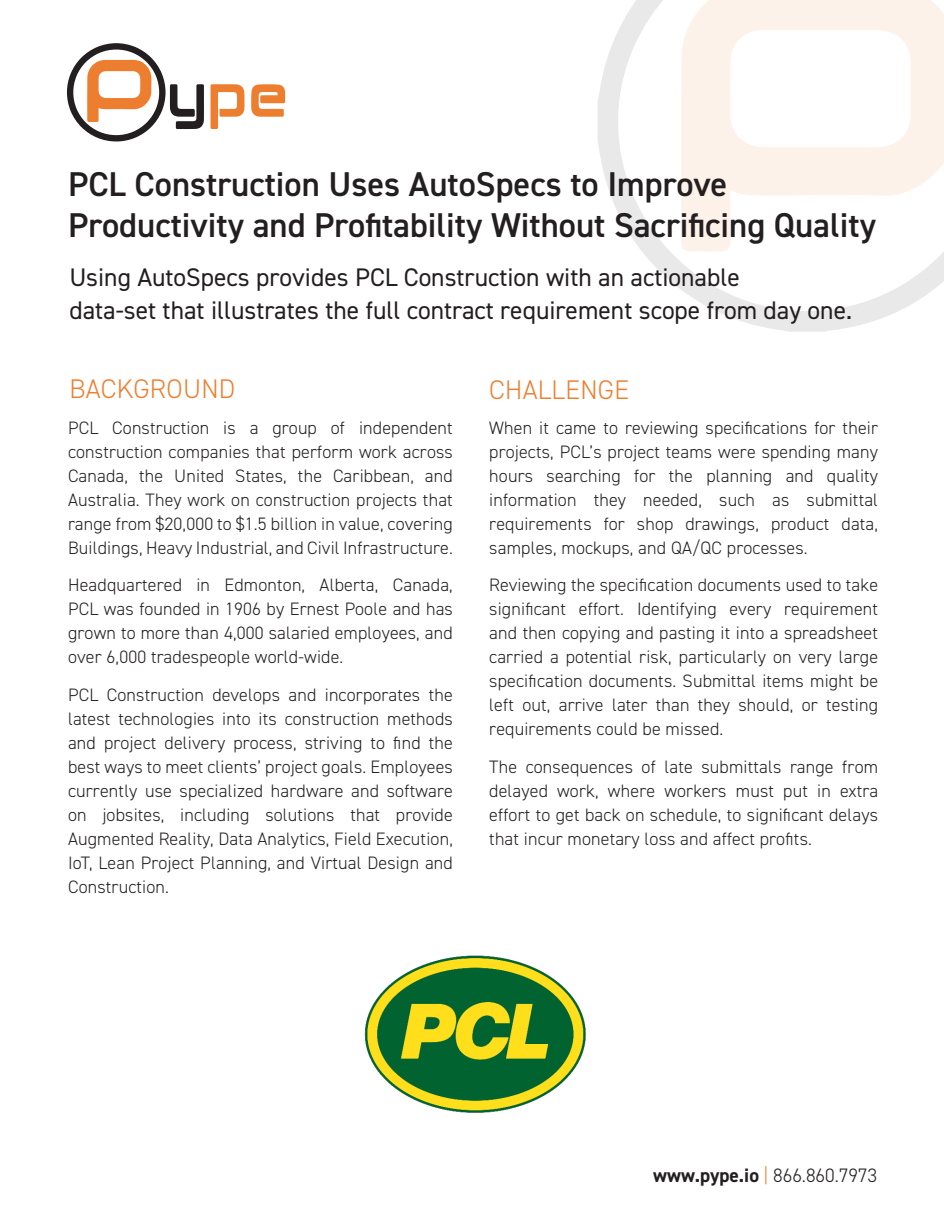
<style>
.page{position:relative;width:944px;height:1214px;background:#fff}
.page>*{position:absolute;margin:0;border:0;box-sizing:border-box;transform-origin:0 0}
.Main_heading{font:600 34.5px/41.4px "DIN2014";color:#231f20}
.Heading1{font:300 27px "DIN2014";letter-spacing:.01em;color:#ee7e2f}
.Main_heading-2{font:25.5px "DIN2014";color:#231f20}
.t1{font:300 19.5px "DIN2014";color:#231f20}
.Body_text{font:300 18px/24px "DIN2014";letter-spacing:.01em;color:#231f20;text-align:justify}
.s1{font-weight:700}
.s2{color:#ee7e2f}
</style>
<div class="page">
<svg style="left:598px;top:0;width:346px;height:332px"></svg>
<svg style="left:681px;top:0;width:263px;height:251px"></svg>
<svg style="left:211px;top:84px;width:34px;height:45px"></svg>
<svg style="left:251px;top:84px;width:34px;height:33px"></svg>
<svg style="left:67px;top:43px;width:137px;height:98px"></svg>
<img style="left:364px;top:955px;width:222px;height:158px">
<p class="Main_heading" style="left:68px;top:163px;width:809px">PCL Construction Uses AutoSpecs to Improve<br>Productivity and Profitability Without Sacrificing Quality</p>
<p class="Main_heading-2" style="left:69px;top:261px;width:672px">Using AutoSpecs provides PCL Construction with an actionable</p>
<p class="Main_heading-2" style="left:69px;top:294px;width:784px">data-set that illustrates the full contract requirement scope from day one.</p>
<p class="Heading1" style="left:69px;top:373px;width:167px">BACKGROUND</p>
<p class="Body_text" style="left:68px;top:416px;width:386px">PCL Construction is a group of independent construction companies that perform work across Canada, the United States, the Caribbean, and Australia. They work on construction projects that range from $20,000 to $1.5 billion in value, covering Buildings, Heavy Industrial, and Civil Infrastructure.</p>
<p class="Body_text" style="left:68px;top:573px;width:386px">Headquartered in Edmonton, Alberta, Canada, PCL was founded in 1906 by Ernest Poole and has grown to more than 4,000 salaried employees, and over 6,000 tradespeople world-wide.</p>
<p class="Body_text" style="left:68px;top:683px;width:386px">PCL Construction develops and incorporates the latest technologies into its construction methods and project delivery process, striving to find the best ways to meet clients’ project goals. Employees currently use specialized hardware and software on jobsites, including solutions that provide Augmented Reality, Data Analytics, Field Execution, IoT, Lean Project Planning, and Virtual Design and Construction.</p>
<p class="Heading1" style="left:489px;top:373px;width:141px">CHALLENGE</p>
<p class="Body_text" style="left:489px;top:416px;width:390px">When it came to reviewing specifications for their projects, PCL’s project teams were spending many hours searching for the planning and quality information they needed, such as submittal requirements for shop drawings, product data, samples, mockups, and QA/QC processes.</p>
<p class="Body_text" style="left:489px;top:573px;width:390px">Reviewing the specification documents used to take significant effort. Identifying every requirement and then copying and pasting it into a spreadsheet carried a potential risk, particularly on very large specification documents. Submittal items might be left out, arrive later than they should, or testing requirements could be missed.</p>
<p class="Body_text" style="left:489px;top:755px;width:390px">The consequences of late submittals range from delayed work, where workers must put in extra effort to get back on schedule, to significant delays that incur monetary loss and affect profits.</p>
<p class="t1" style="left:653px;top:1163px;width:225px"><span class="s1">www.pype.io</span> <span class="s2">|</span> 866.860.7973</p>
</div>
